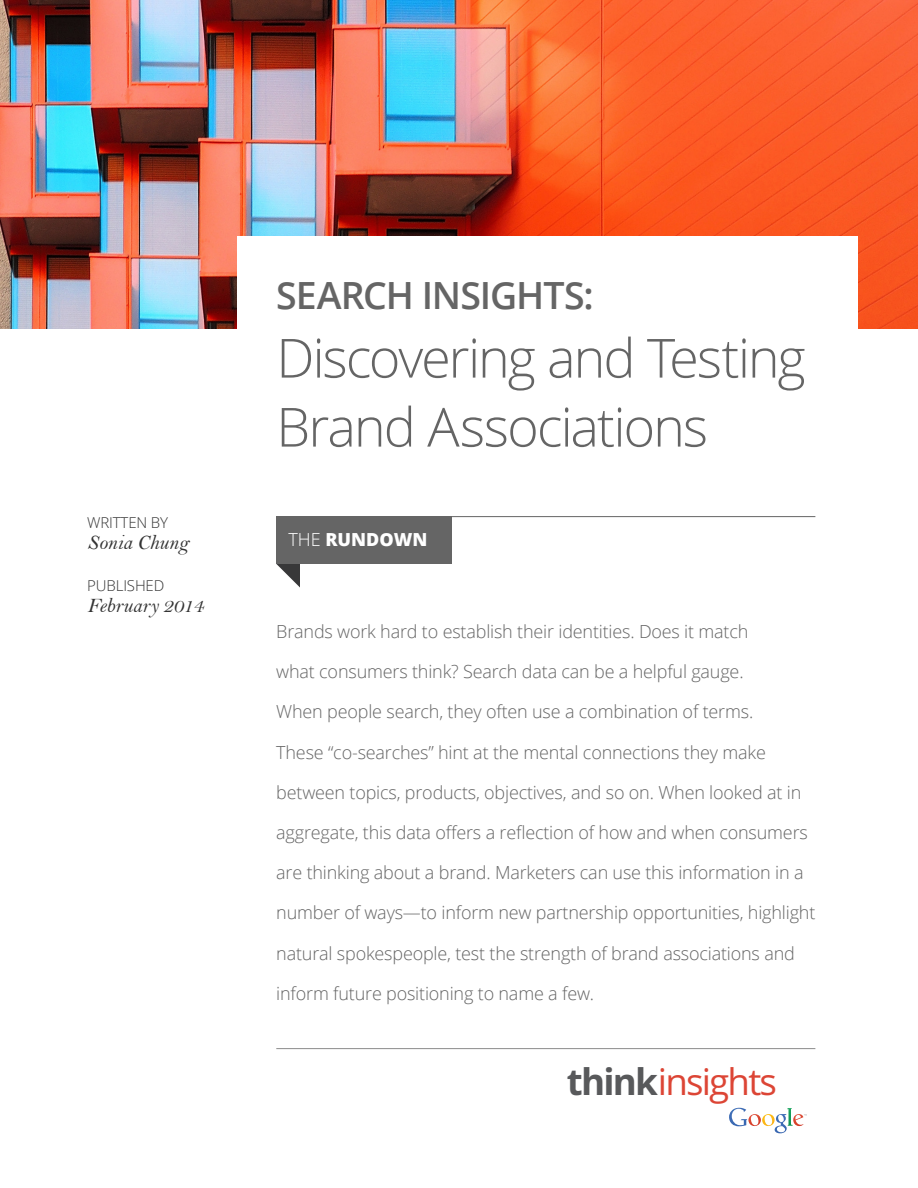
<style>
.page{position:relative;width:918px;height:1188px;background:#fff}
.page>*{position:absolute;margin:0;border:0;box-sizing:border-box;transform-origin:0 0}
.t1{font:300 54px/69px "Open Sans";letter-spacing:-.04em;color:#656565}
.t2{font:600 37.5px "Open Sans";letter-spacing:-.03em;color:#656565}
.t3{font:36.75px "Open Sans";letter-spacing:-.05em;color:#dc4535}
.t4{font:21px "Bell MT Italic";letter-spacing:-.01em;color:#333}
.t5{font:300 18px "Open Sans";letter-spacing:-.01em;color:#656565}
.t6{font:800 18px "Open Sans";color:#fff}
.t7{font:300 15px "Open Sans";letter-spacing:-.01em;color:#333}
.s1{font-weight:300}
.s2{font-weight:700;color:#58595b}
</style>
<div class="page">
<img style="left:787px;top:1108px;width:6px;height:18px">
<svg style="left:748px;top:1114px;width:27px;height:12px"></svg>
<img style="left:775px;top:1114px;width:12px;height:19px">
<img style="left:729px;top:1108px;width:18px;height:18px">
<svg style="left:793px;top:1114px;width:14px;height:12px"></svg>
<img style="left:0;top:0;width:918px;height:329px">
<div style="left:237px;top:236px;width:621px;height:240px;background:#fff"></div>
<hr style="left:276px;top:1048px;width:539px;height:1px;background:#8b8b8b">
<svg style="left:276px;top:564px;width:24px;height:24px"></svg>
<div style="left:276px;top:517px;width:176px;height:47px;background:#656565"></div>
<hr style="left:278px;top:516px;width:537px;height:1px;background:#656565">
<p class="t7" style="left:87px;top:512px;width:82px">WRITTEN BY</p>
<p class="t4" style="left:87px;top:530px;width:103px">Sonia Chung</p>
<p class="t7" style="left:87px;top:575px;width:79px">PUBLISHED</p>
<p class="t4" style="left:87px;top:593px;width:118px">February 2014</p>
<p class="t2" style="left:276px;top:269px;width:319px">SEARCH INSIGHTS:</p>
<p class="t1" style="left:276px;top:322px;width:531px">Discovering and Testing<br>Brand Associations</p>
<p class="t6" style="left:288px;top:525px;width:141px"><span class="s1">THE</span> RUNDOWN</p>
<p class="t5" style="left:276px;top:619px;width:474px">Brands work hard to establish their identities. Does it match</p>
<p class="t5" style="left:276px;top:659px;width:469px">what consumers think? Search data can be a helpful gauge.</p>
<p class="t5" style="left:276px;top:700px;width:479px">When people search, they often use a combination of terms.</p>
<p class="t5" style="left:276px;top:740px;width:491px">These “co-searches” hint at the mental connections they make</p>
<p class="t5" style="left:276px;top:780px;width:527px">between topics, products, objectives, and so on. When looked at in</p>
<p class="t5" style="left:276px;top:820px;width:533px">aggregate, this data offers a reflection of how and when consumers</p>
<p class="t5" style="left:276px;top:860px;width:529px">are thinking about a brand. Marketers can use this information in a</p>
<p class="t5" style="left:276px;top:901px;width:541px">number of ways—to inform new partnership opportunities, highlight</p>
<p class="t5" style="left:276px;top:941px;width:520px">natural spokespeople, test the strength of brand associations and</p>
<p class="t5" style="left:276px;top:981px;width:319px">inform future positioning to name a few.</p>
<h3 class="t3" style="left:567px;top:1056px;width:212px"><span class="s2">think</span>insights</h3>
</div>
